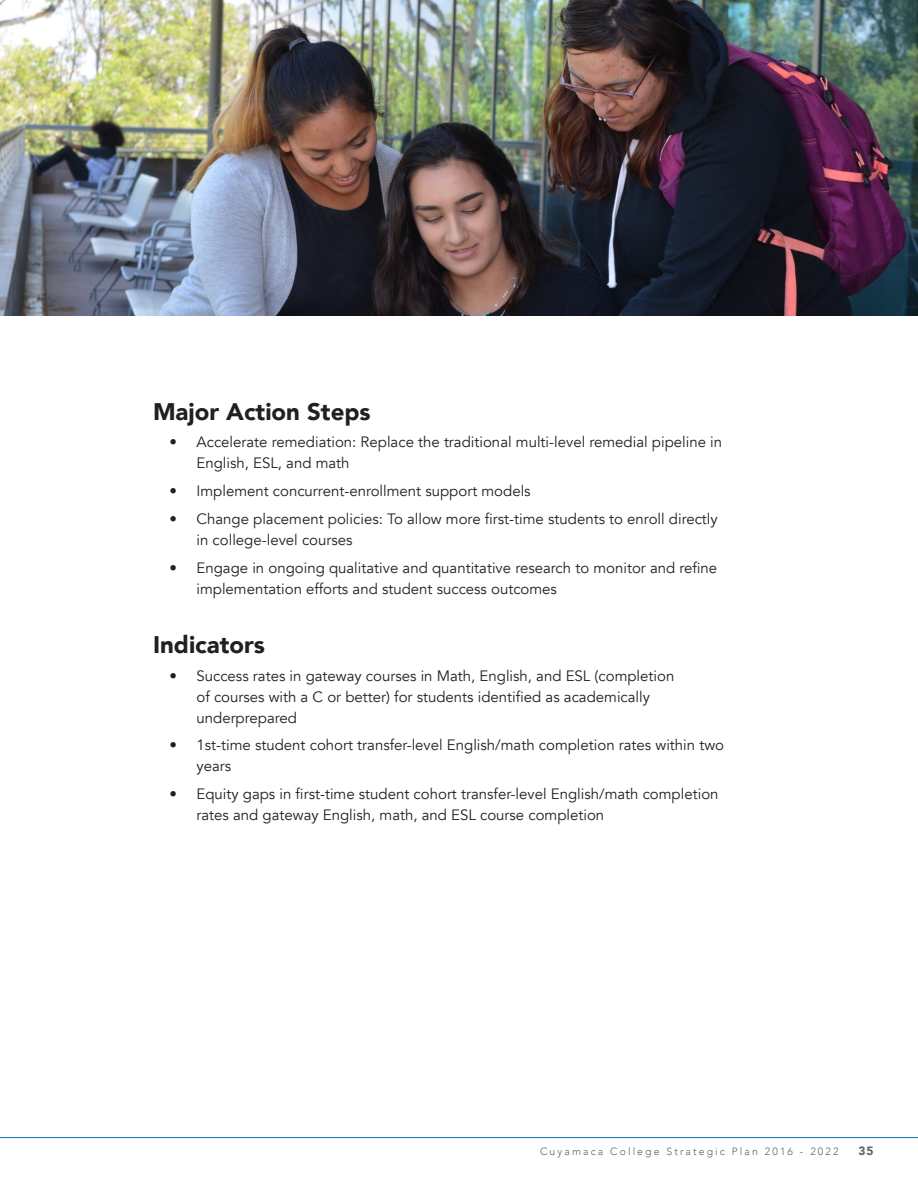
<style>
.page{position:relative;width:918px;height:1188px;background:#fff}
.page>*{position:absolute;margin:0;border:0;box-sizing:border-box;transform-origin:0 0}
.t1{font:900 24px "Avenir";color:#231f20}
.t2{font:15px/21px "Avenir";color:#231f20}
.t3{font:900 12px "Avenir";color:#636366}
.t4{font:300 10.5px "Avenir";letter-spacing:.2em;color:#636366}
</style>
<div class="page">
<img style="left:0;top:0;width:918px;height:315px">
<hr style="left:0;top:1137px;width:918px;height:1px;background:#0b71ae">
<p class="t1" style="left:153px;top:391px;width:219px">Major Action Steps</p>
<p class="t2" style="left:196px;top:432px;width:527px;text-indent:-27px">• Accelerate remediation: Replace the traditional multi-level remedial pipeline in<br>English, ESL, and math</p>
<p class="t2" style="left:170px;top:481px;width:363px">• Implement concurrent-enrollment support models</p>
<p class="t2" style="left:196px;top:509px;width:523px;text-indent:-27px">• Change placement policies: To allow more first-time students to enroll directly in college-level courses</p>
<p class="t2" style="left:196px;top:557px;width:522px;text-indent:-27px">• Engage in ongoing qualitative and quantitative research to monitor and refine implementation efforts and student success outcomes</p>
<p class="t1" style="left:153px;top:624px;width:113px">Indicators</p>
<p class="t2" style="left:196px;top:665px;width:479px;text-indent:-27px">• Success rates in gateway courses in Math, English, and ESL (completion of courses with a C or better) for students identified as academically underprepared</p>
<p class="t2" style="left:196px;top:735px;width:529px;text-indent:-27px">• 1st-time student cohort transfer-level English/math completion rates within two years</p>
<p class="t2" style="left:196px;top:784px;width:524px;text-indent:-27px">• Equity gaps in first-time student cohort transfer-level English/math completion rates and gateway English, math, and ESL course completion</p>
<p class="t4" style="left:540px;top:1145px;width:300px">Cuyamaca College Strategic Plan 2016 - 2022</p>
<p class="t3" style="left:858px;top:1141px;width:17px">35</p>
</div>
